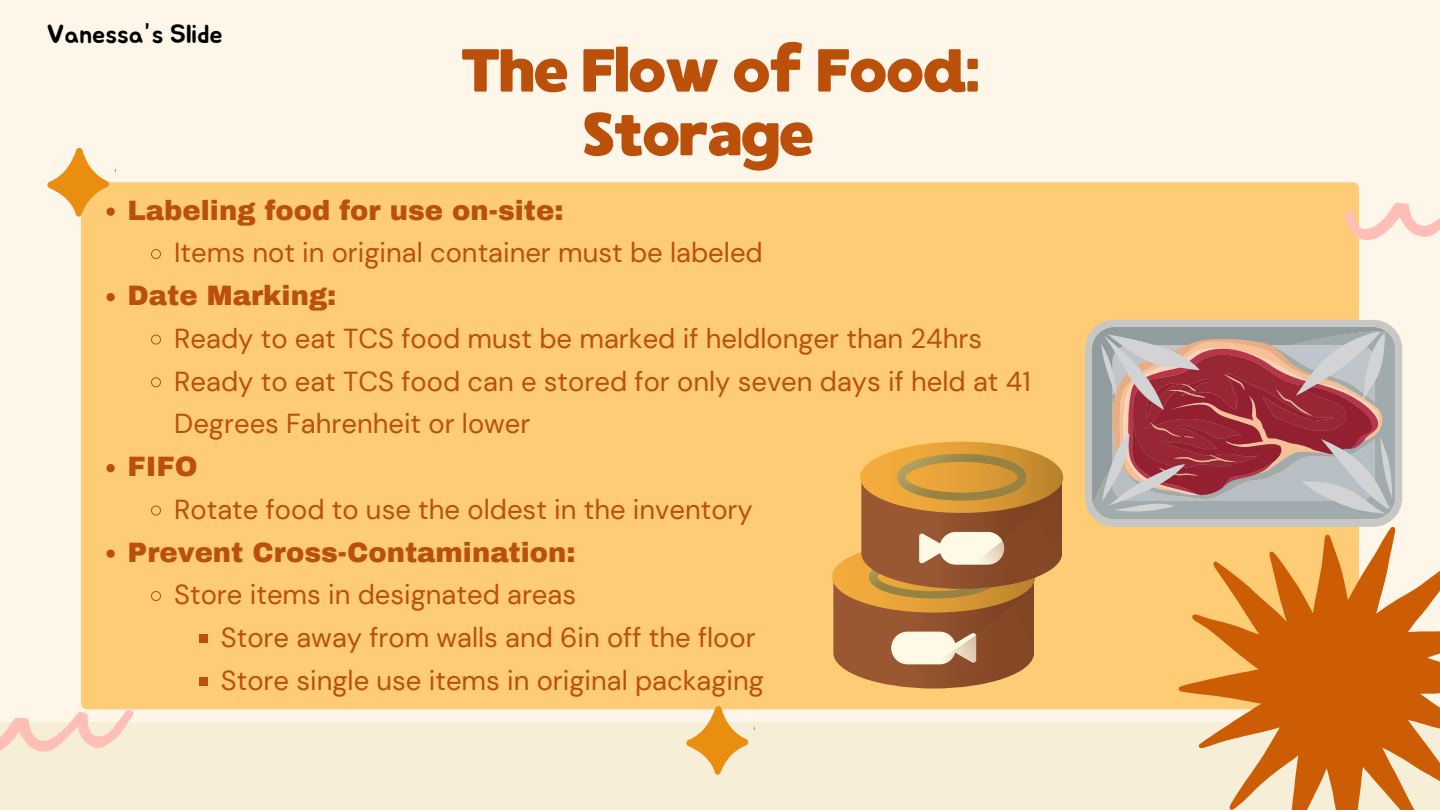
<style>
.page{position:relative;width:1440px;height:810px;background:#fff6ea}
.page>*{position:absolute;margin:0;border:0;box-sizing:border-box;transform-origin:0 0}
.t1{font:60.5px/63.8px "MADE Waffle Soft";letter-spacing:-.07em;color:#bb500b}
.t2{font:27.4px/42.8px "DM Sans";color:#bb500b}
.t3{font:900 27.4px "Archivo";color:#bb500b}
.t4{font:26px "Jua";color:#000}
</style>
<div class="page">
<div style="left:81px;top:182px;width:1278px;height:527px;background:#fdcc75"></div>
<div style="left:0;top:722px;width:1440px;height:88px;background:#f6eed6"></div>
<svg style="left:151px;top:249px;width:10px;height:10px"></svg>
<svg style="left:106px;top:293px;width:9px;height:8px"></svg>
<svg style="left:151px;top:334px;width:10px;height:11px"></svg>
<svg style="left:151px;top:377px;width:10px;height:11px"></svg>
<svg style="left:106px;top:464px;width:9px;height:8px"></svg>
<svg style="left:151px;top:505px;width:10px;height:11px"></svg>
<svg style="left:106px;top:550px;width:9px;height:8px"></svg>
<svg style="left:151px;top:591px;width:10px;height:10px"></svg>
<div style="left:199px;top:634px;width:9px;height:9px;background:#bb500b"></div>
<div style="left:199px;top:677px;width:9px;height:9px;background:#bb500b"></div>
<svg style="left:1179px;top:527px;width:261px;height:283px;fill:#cc5d04"></svg>
<svg style="left:1345px;top:194px;width:95px;height:47px"></svg>
<svg style="left:0;top:709px;width:135px;height:43px"></svg>
<svg style="left:47px;top:147px;width:69px;height:71px"></svg>
<svg style="left:686px;top:705px;width:69px;height:70px"></svg>
<svg style="left:1085px;top:320px;width:317px;height:207px;background:#b8bab6"></svg>
<svg style="left:1101px;top:332px;width:291px;height:182px;background:#af7e82"></svg>
<svg style="left:832px;top:442px;width:231px;height:246px;background:#c08a4c"></svg>
<p class="t4" style="left:47px;top:22px;width:177px">Vanessa”s Slide</p>
<p class="t1" style="left:581px;top:39px;width:401px;text-indent:-122px">The Flow of Food:<br>Storage</p>
<p class="t3" style="left:128px;top:195px;width:437px">Labeling food for use on-site:</p>
<h1 class="t2" style="left:174px;top:232px;width:590px">Items not in original container must be labeled</h1>
<p class="t3" style="left:128px;top:281px;width:210px">Date Marking:</p>
<p class="t2" style="left:174px;top:317px;width:809px">Ready to eat TCS food must be marked if heldlonger than 24hrs</p>
<p class="t2" style="left:174px;top:360px;width:858px">Ready to eat TCS food can e stored for only seven days if held at 41<br>Degrees Fahrenheit or lower</p>
<p class="t3" style="left:128px;top:452px;width:72px">FIFO</p>
<p class="t2" style="left:174px;top:488px;width:580px">Rotate food to use the oldest in the inventory</p>
<p class="t3" style="left:128px;top:537px;width:450px">Prevent Cross-Contamination:</p>
<p class="t2" style="left:174px;top:574px;width:403px">Store items in designated areas</p>
<p class="t2" style="left:221px;top:616px;width:536px">Store away from walls and 6in off the floor</p>
<p class="t2" style="left:221px;top:659px;width:545px">Store single use items in original packaging</p>
</div>
